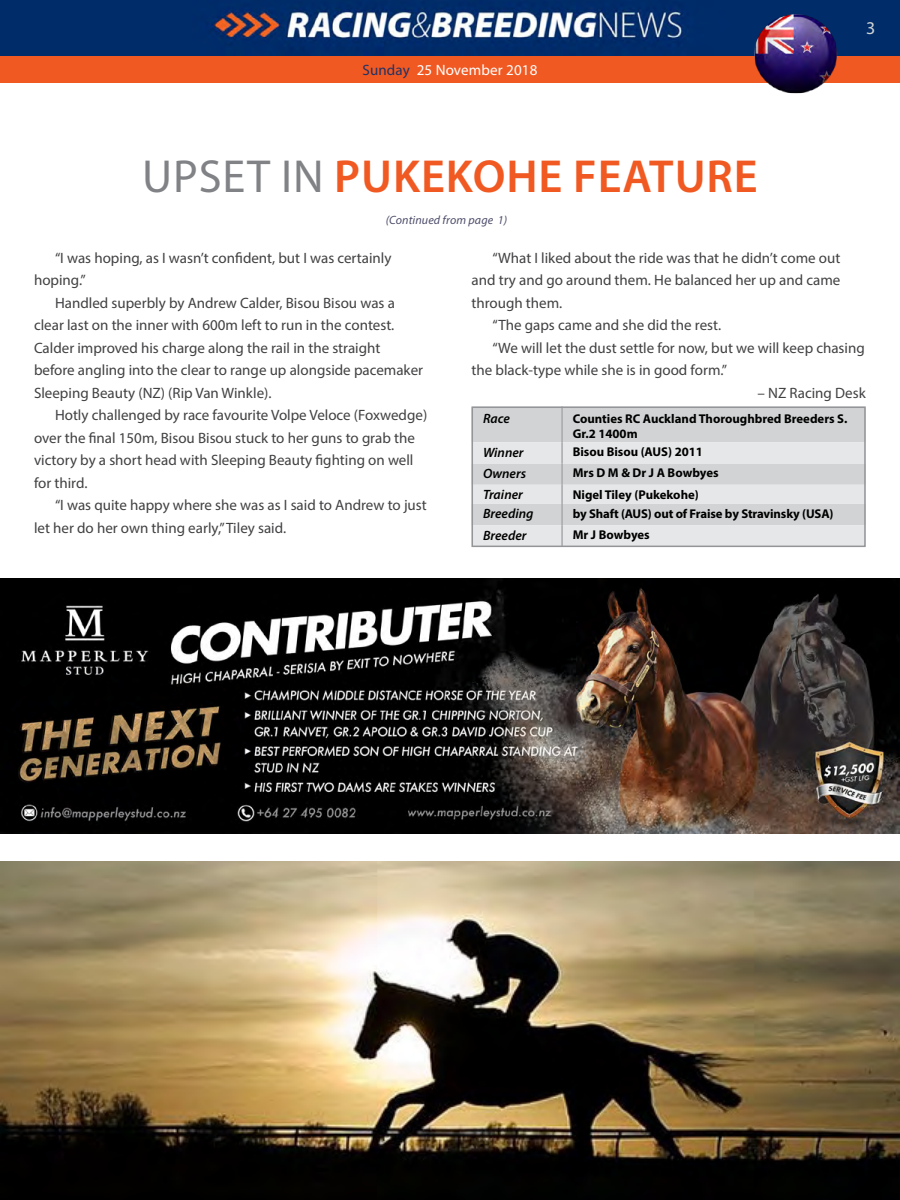
<style>
.page{position:relative;width:900px;height:1200px;background:#fff}
.page>*{position:absolute;margin:0;border:0;box-sizing:border-box;transform-origin:0 0}
.t1{font:600 46.5px "Myriad Pro";letter-spacing:.02em;color:#f15922}
.t2{font:46.5px "Myriad Pro";color:#808285}
.t3{font:18px "Myriad Pro";color:#d1d4d4}
.t4{font:15px/22.5px "Myriad Pro";color:#414042}
.t5{font:15px "Myriad Pro";letter-spacing:.01em;color:#fff}
.t6{font:italic 600 13.5px "Myriad Pro";color:#000}
.t7{font:700 12.75px/15.3px "Myriad Pro";color:#000}
.t8{font:italic 12px "Myriad Pro";letter-spacing:.01em;color:#4d4d6b}
.s1{color:#203267}
.s2{font-weight:400;color:#808285}
</style>
<div class="page">
<div style="left:0;top:56px;width:900px;height:27px;background:#f15922"></div>
<img style="left:0;top:0;width:900px;height:56px">
<img style="left:752px;top:12px;width:88px;height:82px">
<div style="left:475px;top:410px;width:388px;height:32px;background:#d1d3d4"></div>
<hr style="left:561px;top:407px;width:2px;height:35px;background:#a7a9ac">
<svg style="left:475px;top:442px;width:388px;height:102px;background:#dddedf"></svg>
<hr style="left:561px;top:504px;width:2px;height:21px;background:#a7a9ac">
<hr style="left:561px;top:525px;width:2px;height:21px;background:#a7a9ac">
<div style="left:472px;top:407px;width:394px;height:140px;border:2px solid #939598"></div>
<img style="left:0;top:578px;width:900px;height:256px">
<img style="left:0;top:861px;width:900px;height:339px">
<p class="t5" style="left:362px;top:61px;width:177px"><span class="s1">Sunday</span> 25 November 2018</p>
<p class="t3" style="left:866px;top:17px;width:11px">3</p>
<h1 class="t2" style="left:142px;top:147px;width:56px">Upset</h1>
<h1 class="t1" style="left:281px;top:146px;width:478px"><span class="s2">in</span> PUKEKOHE FEATURE</h1>
<p class="t8" style="left:386px;top:213px;width:123px">(Continued from page 1)</p>
<p class="t4" style="left:34px;top:246px;width:359px;text-indent:21px">“I was hoping, as I wasn’t confident, but I was certainly hoping.”</p>
<p class="t4" style="left:34px;top:291px;width:391px;text-indent:21px">Handled superbly by Andrew Calder, Bisou Bisou was a clear last on the inner with 600m left to run in the contest.<br>Calder improved his charge along the rail in the straight before angling into the clear to range up alongside pacemaker Sleeping Beauty (NZ) (Rip Van Winkle).</p>
<p class="t4" style="left:34px;top:404px;width:395px;text-indent:21px">Hotly challenged by race favourite Volpe Veloce (Foxwedge) over the final 150m, Bisou Bisou stuck to her guns to grab the victory by a short head with Sleeping Beauty fighting on well for third.</p>
<p class="t4" style="left:34px;top:494px;width:394px;text-indent:21px">“I was quite happy where she was as I said to Andrew to just let her do her own thing early,” Tiley said.</p>
<p class="t4" style="left:493px;top:246px;width:349px">“What I liked about the ride was that he didn’t come out</p>
<p class="t4" style="left:472px;top:269px;width:370px">and try and go around them. He balanced her up and came</p>
<p class="t4" style="left:472px;top:291px;width:92px">through them.</p>
<p class="t4" style="left:493px;top:314px;width:230px">“The gaps came and she did the rest.</p>
<p class="t4" style="left:493px;top:336px;width:374px">“We will let the dust settle for now, but we will keep chasing</p>
<p class="t4" style="left:472px;top:359px;width:257px">the black-type while she is in good form.”</p>
<p class="t4" style="left:758px;top:381px;width:110px">– NZ Racing Desk</p>
<p class="t6" style="left:483px;top:410px;width:28px">Race</p>
<p class="t7" style="left:573px;top:411px;width:276px">Counties RC Auckland Thoroughbred Breeders S.<br>Gr.2 1400m</p>
<p class="t6" style="left:483px;top:443px;width:42px">Winner</p>
<p class="t7" style="left:573px;top:444px;width:132px">Bisou Bisou (AUS) 2011</p>
<p class="t6" style="left:483px;top:465px;width:45px">Owners</p>
<p class="t7" style="left:573px;top:465px;width:147px">Mrs D M &amp; Dr J A Bowbyes</p>
<p class="t6" style="left:483px;top:486px;width:41px">Trainer</p>
<p class="t7" style="left:573px;top:486px;width:128px">Nigel Tiley (Pukekohe)</p>
<p class="t6" style="left:483px;top:505px;width:52px">Breeding</p>
<p class="t7" style="left:573px;top:505px;width:262px">by Shaft (AUS) out of Fraise by Stravinsky (USA)</p>
<p class="t6" style="left:483px;top:526px;width:45px">Breeder</p>
<p class="t7" style="left:573px;top:527px;width:79px">Mr J Bowbyes</p>
</div>
